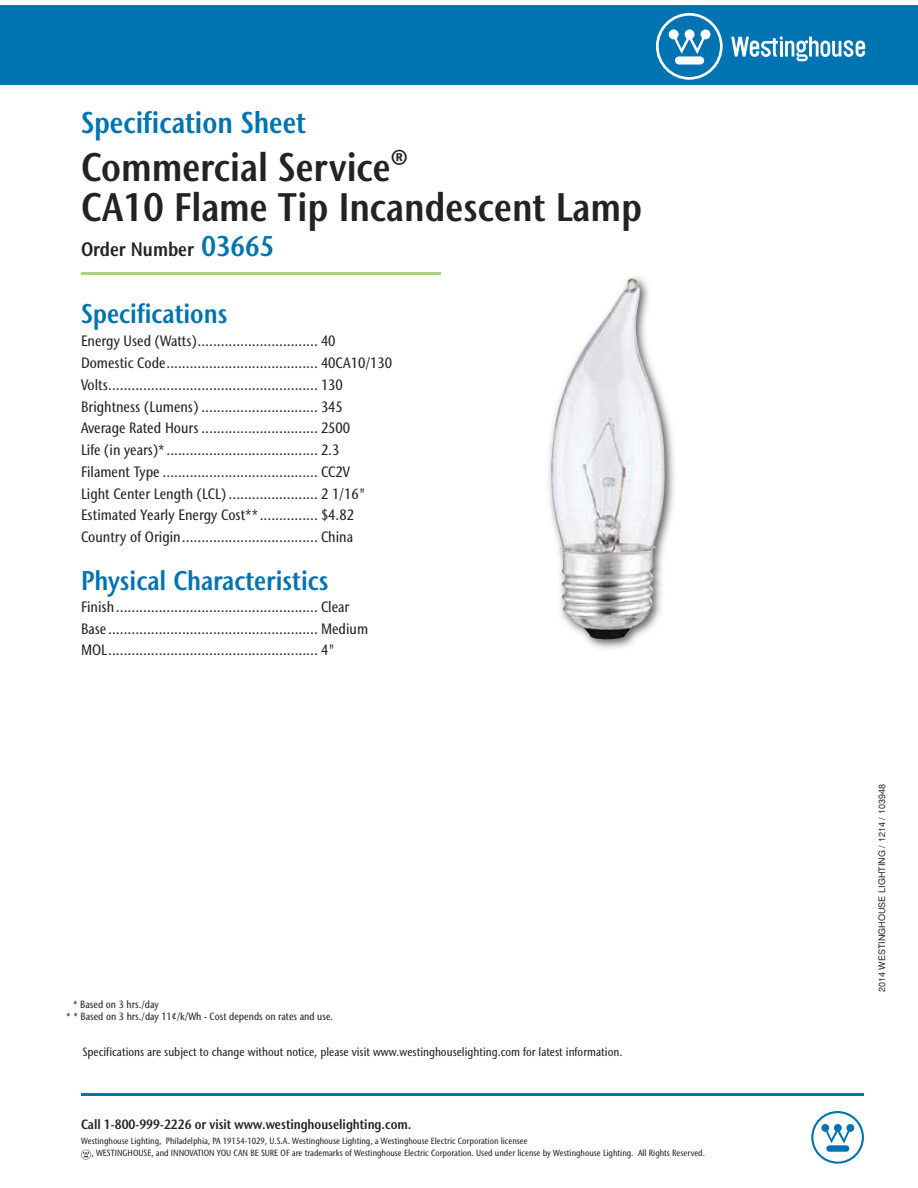
<style>
.page{position:relative;width:918px;height:1188px;background:#fff}
.page>*{position:absolute;margin:0;border:0;box-sizing:border-box;transform-origin:0 0}
.t1{font:600 condensed 39.75px/40.5px "Stone Sans IIITC Std";color:#232323}
.t2{font:600 condensed 30px "Stone Sans IIITC Std";color:#0073b3}
.t3{font:600 condensed 27px "Stone Sans IIITC Std";color:#0073b3}
.t4{font:600 condensed 19.5px "Stone Sans IIITC Std";color:#232323}
.t5{font:500 condensed 15px/21.8px "Stone Sans IIITC Std";color:#232323}
.t6{font:600 condensed 13.5px "Stone Sans IIITC Std";color:#232323}
.t7{font:500 condensed 12px "Stone Sans IIITC Std";color:#232323}
.t8{font:500 condensed 10.5px/12px "Stone Sans IIITC Std";color:#232323}
.t9{font:500 condensed 9px/12px "Stone Sans IIITC Std";color:#232323}
.t10{font:9px "Helvetica";color:#232323}
.s1{font-size:28.5px;color:#0073b3}
</style>
<div class="page">
<svg style="left:81px;top:1150px;width:10px;height:10px"></svg>
<hr style="left:81px;top:1093px;width:783px;height:3px;background:#0073b3">
<svg style="left:811px;top:1111px;width:53px;height:53px"></svg>
<div style="left:0;top:5px;width:918px;height:80px;background:#0073b3"></div>
<svg style="left:656px;top:13px;width:67px;height:67px"></svg>
<svg style="left:731px;top:36px;width:134px;height:25px"></svg>
<img style="left:548px;top:277px;width:126px;height:372px">
<img style="left:551px;top:278px;width:114px;height:361px">
<hr style="left:81px;top:272px;width:360px;height:3px;background:#a9d383">
<h2 class="t2" style="left:81px;top:104px;width:226px">Specification Sheet</h2>
<h1 class="t1" style="left:81px;top:146px;width:562px">Commercial Service®<br>CA10 Flame Tip Incandescent Lamp</h1>
<h3 class="t4" style="left:81px;top:237px;width:195px">Order Number <span class="s1">03665</span></h3>
<h3 class="t3" style="left:81px;top:297px;width:148px">Specifications</h3>
<p class="t5" style="left:81px;top:330px;width:313px">Energy Used (Watts) ............................... 40<br>Domestic Code ....................................... 40CA10/130<br>Volts ...................................................... 130<br>Brightness (Lumens) .............................. 345<br>Average Rated Hours .............................. 2500<br>Life (in years)* ....................................... 2.3<br>Filament Type ........................................ CC2V<br>Light Center Length (LCL) ....................... 2 1/16" Estimated Yearly Energy Cost** ............... $4.82<br>Country of Origin ................................... China</p>
<h3 class="t3" style="left:81px;top:564px;width:249px">Physical Characteristics</h3>
<p class="t5" style="left:81px;top:596px;width:289px">Finish .................................................... Clear<br>Base ...................................................... Medium<br>MOL ...................................................... 4"</p>
<p class="t8" style="left:66px;top:998px;width:269px;text-indent:7px">* Based on 3 hrs./day<br>* * Based on 3 hrs./day 11¢/k/Wh - Cost depends on rates and use.</p>
<p class="t7" style="left:82px;top:1044px;width:541px">Specifications are subject to change without notice, please visit www.westinghouselighting.com for latest information.</p>
<p class="t6" style="left:81px;top:1116px;width:332px">Call 1-800-999-2226 or visit www.westinghouselighting.com.</p>
<p class="t9" style="left:92px;top:1135px;width:615px;text-indent:-11px">Westinghouse Lighting, Philadelphia, PA 19154-1029, U.S.A. Westinghouse Lighting, a Westinghouse Electric Corporation licensee<br>, WESTINGHOUSE, and INNOVATION YOU CAN BE SURE OF are trademarks of Westinghouse Electric Corporation. Used under license by Westinghouse Lighting. All Rights Reserved.</p>
<p class="t10" style="left:877px;top:992px;width:210px;rotate:-90deg">2014 WESTINGHOUSE LIGHTING / 1214 / 103948</p>
</div>
